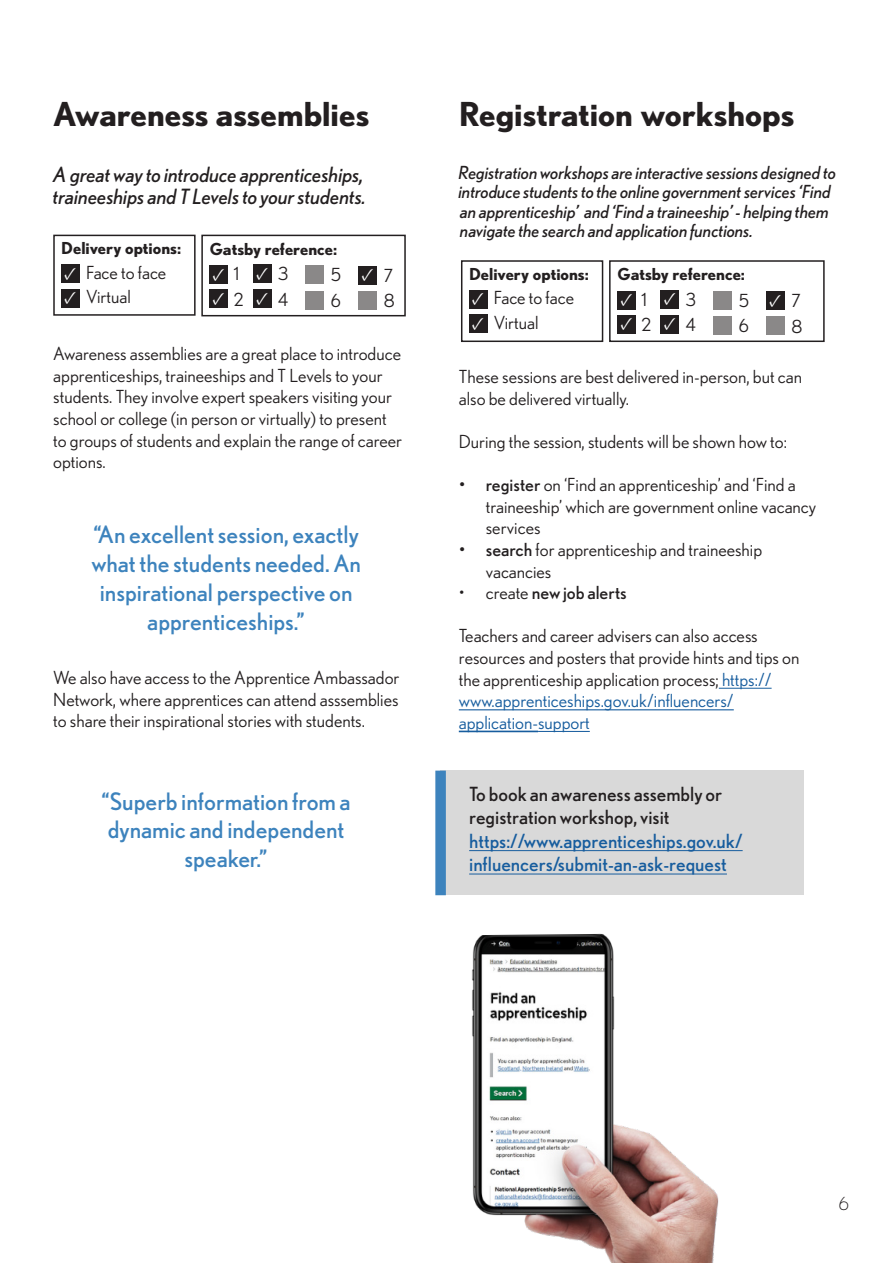
<style>
.page{position:relative;width:893px;height:1263px;background:#fff}
.page>*{position:absolute;margin:0;border:0;box-sizing:border-box;transform-origin:0 0}
.t1{font:700 33px "Nobel";color:#231f20}
.t2{font:24px/28.8px "Nobel";color:#3d83bd;text-align:center}
.t3{font:italic 21px/22.5px "Nobel";color:#231f20}
.t4{font:19.5px/23.4px "Nobel";color:#175d9e}
.t5{font:18px/21.6px "Nobel";color:#231f20}
.t6{font:italic 18px/19.5px "Nobel";color:#231f20}
.t7{font:18px "Nobel";color:#231f20}
.t8{font:18px "Minion Pro";color:#fff}
.t9{font:300 18px "Nobel";color:#231f20}
.t10{font:700 16.5px "Nobel";color:#231f20}
.s1{font-style:inherit}
.s2{color:#175d9e}
.s3{color:#231f20}
</style>
<div class="page">
<div style="left:440px;top:771px;width:364px;height:124px;background:#d9d9d9"></div>
<div style="left:435px;top:771px;width:11px;height:124px;background:#3d83bd"></div>
<div style="left:53px;top:235px;width:143px;height:81px;background:#fff;border:2px solid #231f20"></div>
<div style="left:201px;top:235px;width:205px;height:81px;background:#fff;border:2px solid #231f20"></div>
<div style="left:61px;top:265px;width:18px;height:18px;background:#231f20"></div>
<div style="left:61px;top:289px;width:18px;height:18px;background:#231f20"></div>
<div style="left:210px;top:266px;width:18px;height:18px;background:#231f20"></div>
<div style="left:210px;top:290px;width:18px;height:18px;background:#231f20"></div>
<div style="left:253px;top:265px;width:18px;height:18px;background:#231f20"></div>
<div style="left:253px;top:290px;width:18px;height:18px;background:#231f20"></div>
<div style="left:306px;top:266px;width:18px;height:18px;background:#8a8888"></div>
<div style="left:306px;top:291px;width:18px;height:18px;background:#8a8888"></div>
<div style="left:359px;top:266px;width:18px;height:18px;background:#231f20"></div>
<div style="left:359px;top:291px;width:18px;height:18px;background:#8a8888"></div>
<img style="left:472px;top:933px;width:247px;height:330px">
<div style="left:461px;top:260px;width:142px;height:82px;background:#fff;border:2px solid #231f20"></div>
<div style="left:609px;top:260px;width:216px;height:82px;background:#fff;border:2px solid #231f20"></div>
<div style="left:469px;top:290px;width:18px;height:19px;background:#231f20"></div>
<div style="left:469px;top:315px;width:18px;height:18px;background:#231f20"></div>
<div style="left:617px;top:291px;width:18px;height:18px;background:#231f20"></div>
<div style="left:617px;top:315px;width:18px;height:18px;background:#231f20"></div>
<div style="left:661px;top:290px;width:18px;height:18px;background:#231f20"></div>
<div style="left:661px;top:315px;width:18px;height:18px;background:#231f20"></div>
<div style="left:713px;top:291px;width:19px;height:18px;background:#8a8888"></div>
<div style="left:713px;top:317px;width:19px;height:18px;background:#8a8888"></div>
<div style="left:766px;top:292px;width:18px;height:18px;background:#231f20"></div>
<div style="left:766px;top:317px;width:18px;height:18px;background:#8a8888"></div>
<hr style="left:719px;top:688px;width:53px;height:1px;background:#175d9e">
<hr style="left:459px;top:709px;width:275px;height:1px;background:#175d9e">
<hr style="left:459px;top:731px;width:79px;height:1px;background:#175d9e">
<hr style="left:538px;top:731px;width:52px;height:1px;background:#175d9e">
<hr style="left:469px;top:850px;width:274px;height:1px;background:#175d9e">
<hr style="left:469px;top:874px;width:258px;height:1px;background:#175d9e">
<p class="t1" style="left:53px;top:95px;width:318px">Awareness assemblies</p>
<p class="t3" style="left:53px;top:163px;width:314px">A great way to introduce apprenticeships, traineeships and T Levels to your students.</p>
<p class="t10" style="left:61px;top:238px;width:121px">Delivery options:</p>
<p class="t8" style="left:64px;top:261px;width:14px">✓</p>
<p class="t5" style="left:86px;top:261px;width:82px">Face to face</p>
<p class="t8" style="left:64px;top:285px;width:14px">✓</p>
<p class="t5" style="left:86px;top:286px;width:46px">Virtual</p>
<p class="t10" style="left:210px;top:239px;width:129px">Gatsby reference:</p>
<p class="t8" style="left:213px;top:262px;width:14px">✓</p>
<p class="t8" style="left:213px;top:286px;width:14px">✓</p>
<p class="t5" style="left:278px;top:263px;width:12px">3</p>
<p class="t5" style="left:278px;top:288px;width:11px">4</p>
<p class="t5" style="left:234px;top:263px;width:7px">1</p>
<p class="t5" style="left:234px;top:288px;width:11px">2</p>
<p class="t8" style="left:256px;top:261px;width:14px">✓</p>
<p class="t8" style="left:256px;top:286px;width:14px">✓</p>
<p class="t5" style="left:331px;top:264px;width:12px">5</p>
<p class="t5" style="left:331px;top:289px;width:12px">6</p>
<p class="t8" style="left:361px;top:262px;width:14px">✓</p>
<p class="t5" style="left:384px;top:264px;width:11px">7</p>
<p class="t5" style="left:384px;top:290px;width:12px">8</p>
<p class="t5" style="left:53px;top:343px;width:350px">Awareness assemblies are a great place to introduce apprenticeships, traineeships and T Levels to your students. They involve expert speakers visiting your school or college (in person or virtually) to present to groups of students and explain the range of career options.</p>
<p class="t2" style="left:91px;top:520px;width:271px">“An excellent session, exactly what the students needed. An inspirational perspective on apprenticeships.”</p>
<p class="t5" style="left:53px;top:667px;width:348px;text-align:justify">We also have access to the Apprentice Ambassador Network, where apprentices can attend asssemblies to share their inspirational stories with students.</p>
<p class="t2" style="left:102px;top:786px;width:251px">“Superb information from a dynamic and independent speaker.”</p>
<p class="t1" style="left:459px;top:95px;width:337px">Registration workshops</p>
<p class="t6" style="left:459px;top:162px;width:379px">Registration workshops are interactive sessions designed to introduce students to the online government services ‘Find an apprenticeship’ and ‘Find a traineeship’ - helping them navigate the search and application functions.</p>
<p class="t10" style="left:469px;top:264px;width:121px">Delivery options:</p>
<p class="t8" style="left:472px;top:287px;width:14px">✓</p>
<p class="t5" style="left:494px;top:287px;width:82px">Face to face</p>
<p class="t8" style="left:472px;top:311px;width:14px">✓</p>
<p class="t5" style="left:494px;top:311px;width:46px">Virtual</p>
<p class="t10" style="left:617px;top:265px;width:129px">Gatsby reference:</p>
<p class="t8" style="left:620px;top:287px;width:14px">✓</p>
<p class="t8" style="left:620px;top:311px;width:14px">✓</p>
<p class="t5" style="left:686px;top:288px;width:12px">3</p>
<p class="t5" style="left:686px;top:314px;width:11px">4</p>
<p class="t5" style="left:641px;top:288px;width:7px">1</p>
<p class="t5" style="left:641px;top:314px;width:11px">2</p>
<p class="t8" style="left:664px;top:286px;width:14px">✓</p>
<p class="t8" style="left:664px;top:311px;width:14px">✓</p>
<p class="t5" style="left:739px;top:289px;width:12px">5</p>
<p class="t5" style="left:739px;top:315px;width:12px">6</p>
<p class="t8" style="left:769px;top:288px;width:14px">✓</p>
<p class="t5" style="left:791px;top:290px;width:11px">7</p>
<p class="t5" style="left:791px;top:315px;width:12px">8</p>
<p class="t5" style="left:459px;top:366px;width:345px">These sessions are best delivered in-person, but can also be delivered virtually.</p>
<p class="t5" style="left:459px;top:430px;width:330px">During the session, students will be shown how to:</p>
<p class="t5" style="left:486px;top:474px;width:332px;text-indent:-27px"><span class="s1">• register</span> on ‘Find an apprenticeship’ and ‘Find a traineeship’ which are government online vacancy services</p>
<p class="t5" style="left:486px;top:538px;width:278px;text-indent:-27px"><span class="s1">• search</span> for apprenticeship and traineeship vacancies</p>
<p class="t7" style="left:459px;top:582px;width:170px"><span class="s1">• create</span> new job alerts</p>
<p class="t5" style="left:459px;top:625px;width:342px">Teachers and career advisers can also access resources and posters that provide hints and tips on the apprenticeship application process; <span class="s2">https:// www.apprenticeships.gov.uk/influencers/ application-support</span></p>
<p class="t4" style="left:469px;top:782px;width:275px"><span class="s3">To book an awareness assembly or registration workshop, visit </span>https://www.apprenticeships.gov.uk/ influencers/submit-an-ask-request</p>
<p class="t9" style="left:839px;top:1193px;width:12px">6</p>
</div>
